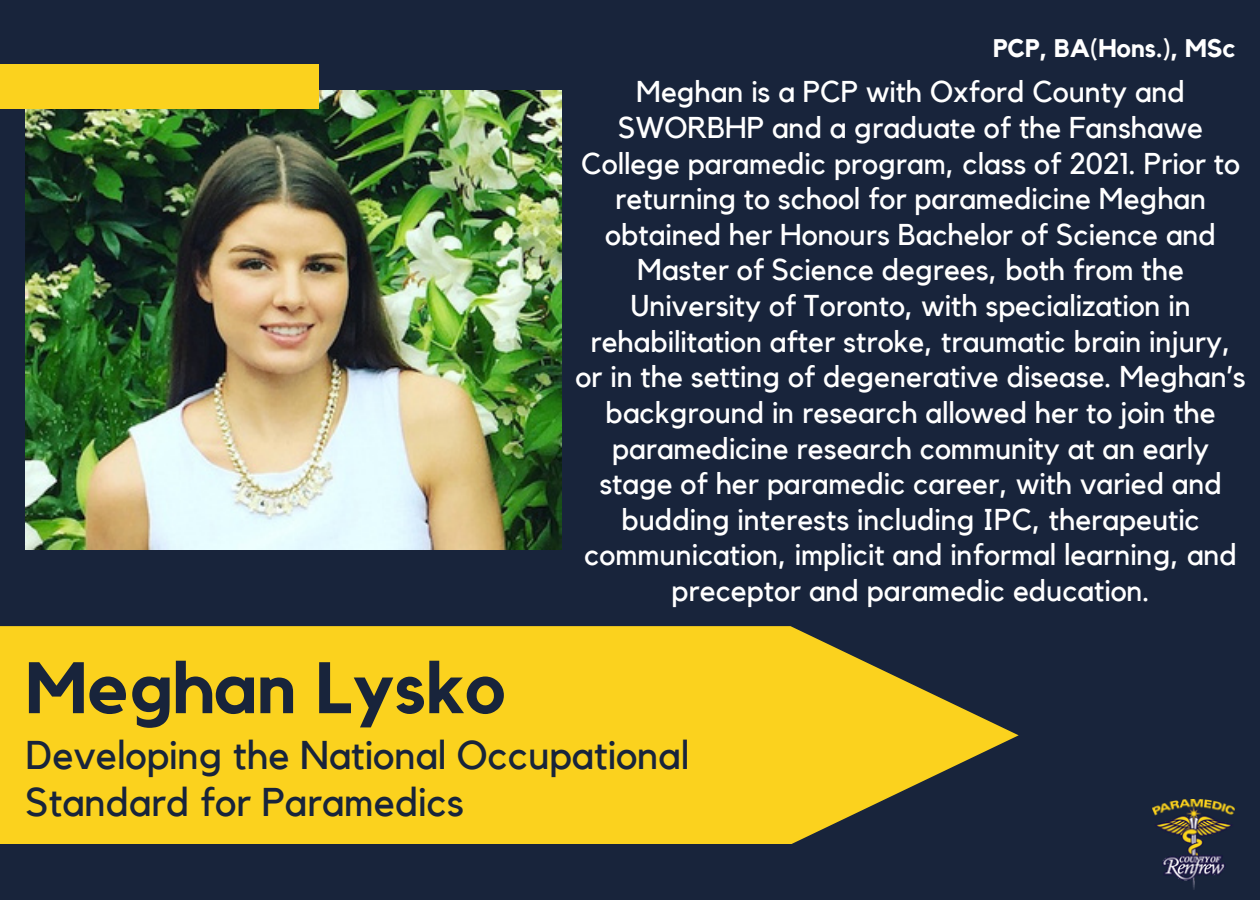
<style>
.page{position:relative;width:1260px;height:900px;background:#18243b}
.page>*{position:absolute;margin:0;border:0;box-sizing:border-box;transform-origin:0 0}
.t1{font:700 72px "Kollektif";color:#18243b}
.t2{font:40px/47px "Kollektif";color:#18243b}
.t3{font:30px/35.5px "Kollektif";color:#fff;text-align:center}
.t4{font:700 25.25px "Kollektif";color:#fff}
</style>
<div class="page">
<svg style="left:0;top:626px;width:1018px;height:218px;fill:#fbd21e"></svg>
<img style="left:1152px;top:800px;width:83px;height:90px">
<img style="left:26px;top:90px;width:536px;height:459px">
<div style="left:0;top:64px;width:319px;height:45px;background:#fbd21e"></div>
<p class="t4" style="left:993px;top:36px;width:244px">PCP, BA(Hons.), MSc</p>
<p class="t3" style="left:575px;top:75px;width:672px">Meghan is a PCP with Oxford County and SWORBHP and a graduate of the Fanshawe College paramedic program, class of 2021. Prior to returning to school for paramedicine Meghan obtained her Honours Bachelor of Science and Master of Science degrees, both from the University of Toronto, with specialization in rehabilitation after stroke, traumatic brain injury, or in the setting of degenerative disease. Meghan’s background in research allowed her to join the paramedicine research community at an early stage of her paramedic career, with varied and budding interests including IPC, therapeutic communication, implicit and informal learning, and preceptor and paramedic education.</p>
<p class="t1" style="left:26px;top:655px;width:482px">Meghan Lysko</p>
<p class="t2" style="left:26px;top:733px;width:665px">Developing the National Occupational<br>Standard for Paramedics</p>
</div>
